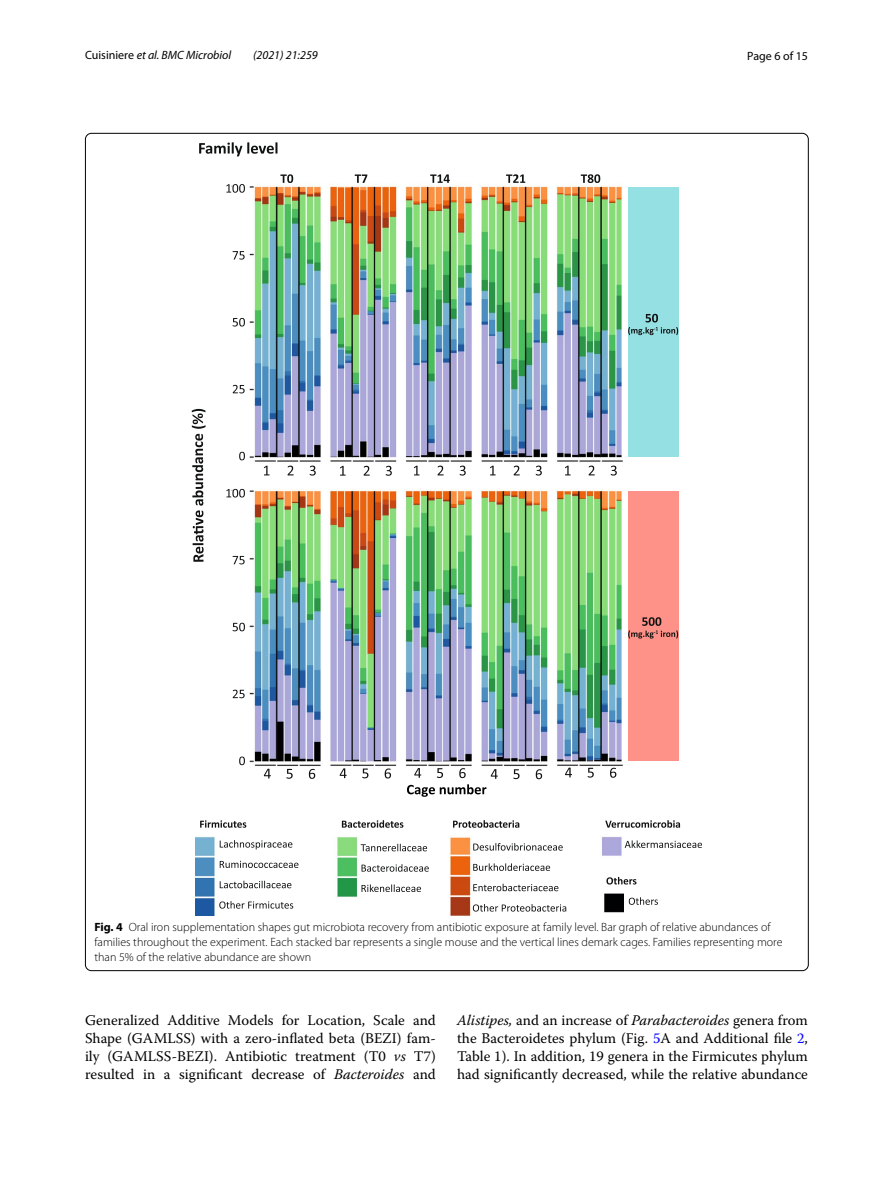
<style>
.page{position:relative;width:893px;height:1187px;background:#fff}
.page>*{position:absolute;margin:0;border:0;box-sizing:border-box;transform-origin:0 0}
.t1{font:14.7px/18px "Warnock Pro";color:#000;text-align:justify}
.t2{font:300 12px/15px "Myriad Pro";color:#000}
.t3{font:italic 12px "Myriad Pro";color:#000}
.t4{font:12px "Myriad Pro";color:#000}
.s1{font-style:normal}
.s2{font-weight:700}
.s3{font-style:italic}
.s4{color:#00f}
</style>
<div class="page">
<img style="left:196px;top:178px;width:428px;height:737px">
<svg style="left:199px;top:142px;width:78px;height:14px"></svg>
<svg style="left:280px;top:174px;width:13px;height:9px"></svg>
<svg style="left:355px;top:174px;width:12px;height:9px"></svg>
<svg style="left:430px;top:174px;width:20px;height:9px"></svg>
<svg style="left:506px;top:174px;width:19px;height:9px"></svg>
<svg style="left:581px;top:174px;width:19px;height:9px"></svg>
<div style="left:628px;top:187px;width:50px;height:270px;background:#95e0e3"></div>
<div style="left:628px;top:491px;width:50px;height:269px;background:#ff9288"></div>
<svg style="left:628px;top:314px;width:50px;height:21px"></svg>
<svg style="left:226px;top:184px;width:19px;height:9px"></svg>
<svg style="left:233px;top:251px;width:12px;height:8px"></svg>
<svg style="left:233px;top:318px;width:12px;height:8px"></svg>
<svg style="left:233px;top:385px;width:12px;height:8px"></svg>
<svg style="left:239px;top:451px;width:6px;height:9px"></svg>
<svg style="left:226px;top:489px;width:19px;height:8px"></svg>
<svg style="left:233px;top:556px;width:12px;height:8px"></svg>
<svg style="left:233px;top:622px;width:12px;height:9px"></svg>
<svg style="left:233px;top:689px;width:12px;height:9px"></svg>
<svg style="left:239px;top:756px;width:6px;height:9px"></svg>
<svg style="left:192px;top:409px;width:14px;height:152px"></svg>
<svg style="left:264px;top:465px;width:6px;height:10px"></svg>
<svg style="left:407px;top:784px;width:79px;height:12px"></svg>
<svg style="left:288px;top:465px;width:6px;height:10px"></svg>
<svg style="left:310px;top:465px;width:6px;height:10px"></svg>
<svg style="left:264px;top:768px;width:7px;height:10px"></svg>
<svg style="left:287px;top:768px;width:6px;height:10px"></svg>
<svg style="left:309px;top:768px;width:6px;height:10px"></svg>
<svg style="left:628px;top:617px;width:50px;height:21px"></svg>
<svg style="left:220px;top:840px;width:72px;height:9px"></svg>
<svg style="left:220px;top:860px;width:78px;height:7px"></svg>
<svg style="left:220px;top:880px;width:71px;height:8px"></svg>
<svg style="left:219px;top:901px;width:74px;height:7px"></svg>
<svg style="left:361px;top:843px;width:66px;height:8px"></svg>
<svg style="left:361px;top:864px;width:68px;height:7px"></svg>
<svg style="left:361px;top:884px;width:60px;height:7px"></svg>
<svg style="left:473px;top:843px;width:90px;height:7px"></svg>
<svg style="left:473px;top:863px;width:77px;height:7px"></svg>
<svg style="left:473px;top:883px;width:85px;height:8px"></svg>
<svg style="left:473px;top:903px;width:93px;height:8px"></svg>
<svg style="left:625px;top:840px;width:77px;height:7px"></svg>
<svg style="left:453px;top:820px;width:66px;height:7px"></svg>
<svg style="left:342px;top:820px;width:61px;height:7px"></svg>
<svg style="left:200px;top:820px;width:46px;height:7px"></svg>
<svg style="left:605px;top:820px;width:75px;height:7px"></svg>
<svg style="left:629px;top:897px;width:29px;height:7px"></svg>
<svg style="left:340px;top:466px;width:6px;height:9px"></svg>
<svg style="left:364px;top:465px;width:6px;height:10px"></svg>
<svg style="left:386px;top:465px;width:6px;height:10px"></svg>
<svg style="left:414px;top:465px;width:6px;height:10px"></svg>
<svg style="left:438px;top:465px;width:6px;height:10px"></svg>
<svg style="left:460px;top:465px;width:6px;height:10px"></svg>
<svg style="left:490px;top:465px;width:6px;height:10px"></svg>
<svg style="left:514px;top:465px;width:6px;height:10px"></svg>
<svg style="left:536px;top:465px;width:6px;height:10px"></svg>
<svg style="left:565px;top:465px;width:6px;height:10px"></svg>
<svg style="left:589px;top:465px;width:6px;height:10px"></svg>
<svg style="left:611px;top:465px;width:6px;height:10px"></svg>
<svg style="left:340px;top:768px;width:7px;height:10px"></svg>
<svg style="left:362px;top:768px;width:6px;height:10px"></svg>
<svg style="left:385px;top:768px;width:6px;height:10px"></svg>
<svg style="left:414px;top:768px;width:7px;height:9px"></svg>
<svg style="left:437px;top:768px;width:6px;height:10px"></svg>
<svg style="left:459px;top:768px;width:7px;height:10px"></svg>
<svg style="left:491px;top:769px;width:7px;height:9px"></svg>
<svg style="left:513px;top:769px;width:7px;height:10px"></svg>
<svg style="left:536px;top:769px;width:6px;height:10px"></svg>
<svg style="left:565px;top:767px;width:7px;height:10px"></svg>
<svg style="left:588px;top:767px;width:6px;height:10px"></svg>
<svg style="left:610px;top:767px;width:6px;height:10px"></svg>
<svg style="left:606px;top:876px;width:30px;height:8px"></svg>
<p class="t3" style="left:85px;top:48px;width:148px"><span class="s1">Cuisiniere</span> et al. BMC Microbiol</p>
<p class="t3" style="left:253px;top:48px;width:66px">(2021) 21:259</p>
<p class="t4" style="left:747px;top:48px;width:62px">Page 6 of 15</p>
<p class="t2" style="left:94px;top:919px;width:690px"><span class="s2">Fig. 4</span> Oral iron supplementation shapes gut microbiota recovery from antibiotic exposure at family level. Bar graph of relative abundances of families throughout the experiment. Each stacked bar represents a single mouse and the vertical lines demark cages. Families representing more than 5% of the relative abundance are shown</p>
<p class="t1" style="left:85px;top:1010px;width:352px">Generalized Additive Models for Location, Scale and Shape (GAMLSS) with a zero-inflated beta (BEZI) fam&shy;ily (GAMLSS-BEZI). Antibiotic treatment (T0 <span class="s3">vs</span> T7) resulted in a significant decrease of <span class="s3">Bacteroides</span> and</p>
<p class="t1" style="left:457px;top:1010px;width:352px"><span class="s3">Alistipes,</span> and an increase of <span class="s3">Parabacteroides</span> genera from the Bacteroidetes phylum (Fig. <span class="s4">5</span>A and Additional file <span class="s4">2</span>, Table 1). In addition, 19 genera in the Firmicutes phylum had significantly decreased, while the relative abundance</p>
</div>
